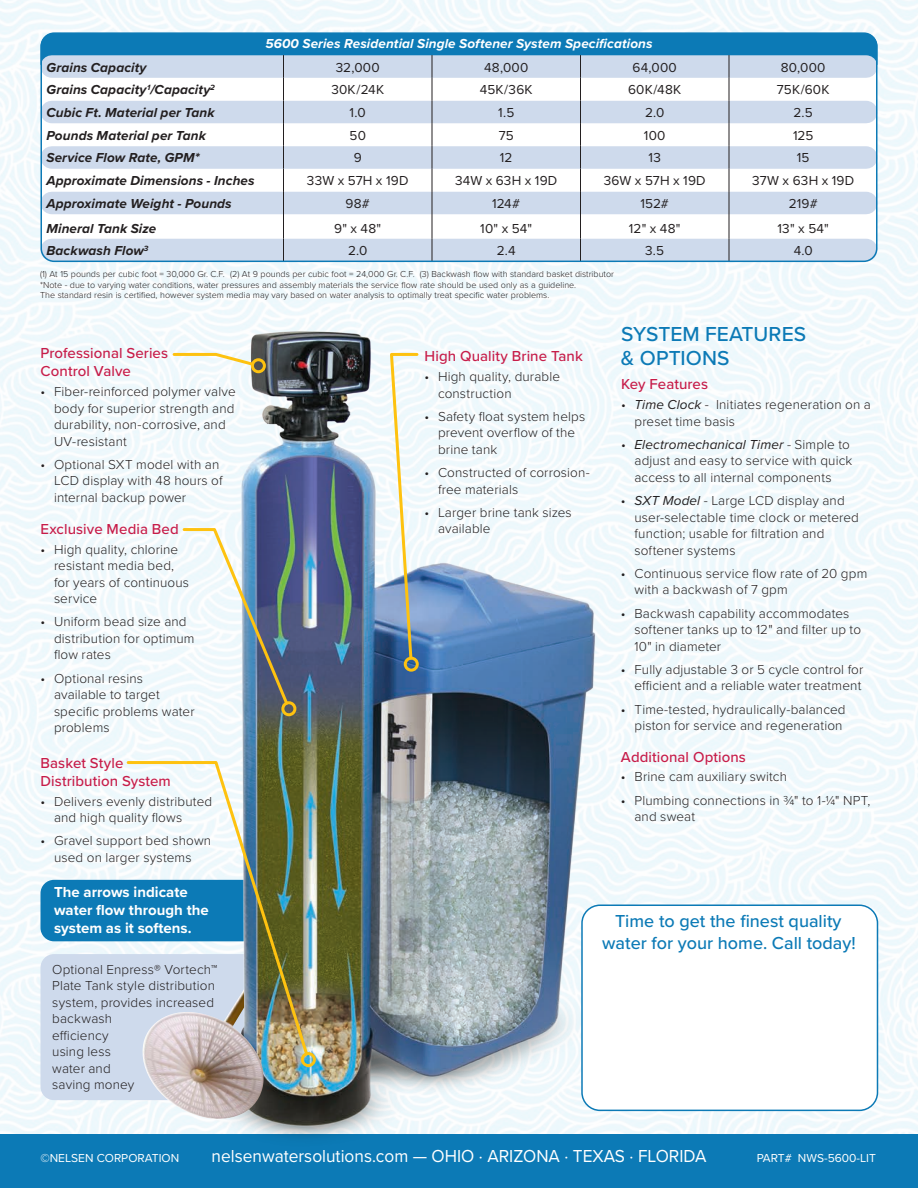
<style>
.page{position:relative;width:918px;height:1188px;background:#fff}
.page>*{position:absolute;margin:0;border:0;box-sizing:border-box;transform-origin:0 0}
._01_Body_Heading{font:500 21px/24px "Proxima Nova";letter-spacing:.005em;color:#0c7ab6}
.t1{font:500 18px/21.6px "Proxima Nova";color:#0c7ab6;text-align:center}
.t2{font:18px "Proxima Nova";color:#fff;scale:.96 1}
._01_Bullet_Heading{font:500 15px/18px "Proxima Nova";letter-spacing:.005em;color:#c71c49}
.t3{font:700 15px "Proxima Nova";color:#fff}
._01_Bullet_Text{font:300 13.5px/16.5px "Proxima Nova";letter-spacing:.01em;color:#231f20}
._01_Bullet_Text-2{font:italic 700 13.5px "Proxima Nova";letter-spacing:.01em;color:#231f20}
._01_Bullet_Text-3{font:13.5px "Proxima Nova";letter-spacing:.015em;color:#231f20}
._01_Bullet_Text-4{font:italic 700 13.5px "Proxima Nova";letter-spacing:.01em;color:#fff}
.t4{font:12px "Proxima Nova";color:#fff}
.t5{font:300 9px/10.5px "Proxima Nova";color:#231f20}
.s1{font-weight:400;font-style:italic}
</style>
<div class="page">
<img style="left:0;top:0;width:918px;height:1134px">
<div style="left:40px;top:880px;width:260px;height:61px;background:#0c7ab6;border-radius:14px"></div>
<div style="left:40px;top:954px;width:260px;height:146px;background:#cedaec;border-radius:14px"></div>
<div style="left:0;top:1134px;width:918px;height:54px;background:#0c7ab6"></div>
<img style="left:164px;top:273px;width:510px;height:864px">
<img style="left:125px;top:760px;width:185px;height:298px">
<div style="left:301px;top:1052px;width:15px;height:15px;border:3px solid #fec210;border-radius:50%"></div>
<svg style="left:181px;top:527px;width:110px;height:180px"></svg>
<div style="left:281px;top:701px;width:15px;height:15px;border:3px solid #fec210;border-radius:50%"></div>
<svg style="left:171px;top:351px;width:85px;height:17px"></svg>
<div style="left:251px;top:358px;width:15px;height:15px;border:3px solid #fec210;border-radius:50%"></div>
<svg style="left:388px;top:351px;width:32px;height:310px"></svg>
<div style="left:404px;top:657px;width:15px;height:15px;border:3px solid #fec210;border-radius:50%"></div>
<div style="left:582px;top:905px;width:296px;height:205px;background:#fff;border-radius:18px"></div>
<div style="left:581px;top:904px;width:297px;height:207px;border:2px solid #0c7ab6;border-radius:18px"></div>
<svg style="left:40px;top:33px;width:837px;height:228px"></svg>
<div style="left:40px;top:32px;width:837px;height:230px;border:2px solid #0c7ab6;border-radius:13px"></div>
<img style="left:137px;top:989px;width:131px;height:133px">
<p class="_01_Bullet_Text-4" style="left:265px;top:34px;width:389px">5600 Series Residential Single Softener System Specifications</p>
<p class="_01_Bullet_Text-2" style="left:47px;top:57px;width:102px">Grains Capacity</p>
<p class="_01_Bullet_Text-3" style="left:336px;top:57px;width:45px">32,000</p>
<p class="_01_Bullet_Text-3" style="left:484px;top:57px;width:46px">48,000</p>
<p class="_01_Bullet_Text-3" style="left:633px;top:57px;width:46px">64,000</p>
<p class="_01_Bullet_Text-3" style="left:781px;top:57px;width:46px">80,000</p>
<p class="_01_Bullet_Text-2" style="left:47px;top:80px;width:170px">Grains Capacity<sup>1</sup>/Capacity<sup>2</sup></p>
<p class="_01_Bullet_Text-3" style="left:331px;top:80px;width:54px">30K/24K</p>
<p class="_01_Bullet_Text-3" style="left:480px;top:80px;width:54px">45K/36K</p>
<p class="_01_Bullet_Text-3" style="left:628px;top:80px;width:55px">60K/48K</p>
<p class="_01_Bullet_Text-3" style="left:777px;top:80px;width:54px">75K/60K</p>
<p class="_01_Bullet_Text-2" style="left:46px;top:103px;width:170px">Cubic Ft. Material per Tank</p>
<p class="_01_Bullet_Text-3" style="left:350px;top:103px;width:18px">1.0</p>
<p class="_01_Bullet_Text-3" style="left:498px;top:103px;width:18px">1.5</p>
<p class="_01_Bullet_Text-3" style="left:645px;top:103px;width:21px">2.0</p>
<p class="_01_Bullet_Text-3" style="left:794px;top:103px;width:21px">2.5</p>
<p class="_01_Bullet_Text-2" style="left:47px;top:125px;width:161px">Pounds Material per Tank</p>
<p class="_01_Bullet_Text-3" style="left:350px;top:125px;width:18px">50</p>
<p class="_01_Bullet_Text-3" style="left:499px;top:125px;width:16px">75</p>
<p class="_01_Bullet_Text-3" style="left:644px;top:125px;width:23px">100</p>
<p class="_01_Bullet_Text-3" style="left:793px;top:125px;width:22px">125</p>
<p class="_01_Bullet_Text-2" style="left:47px;top:148px;width:155px">Service Flow Rate, GPM*</p>
<p class="_01_Bullet_Text-3" style="left:354px;top:148px;width:9px">9</p>
<p class="_01_Bullet_Text-3" style="left:500px;top:148px;width:14px">12</p>
<p class="_01_Bullet_Text-3" style="left:649px;top:148px;width:14px">13</p>
<p class="_01_Bullet_Text-3" style="left:797px;top:148px;width:14px">15</p>
<p class="_01_Bullet_Text-2" style="left:47px;top:171px;width:210px">Approximate Dimensions - Inches</p>
<p class="_01_Bullet_Text-3" style="left:307px;top:171px;width:103px">33W x 57H x 19D</p>
<p class="_01_Bullet_Text-3" style="left:455px;top:171px;width:104px">34W x 63H x 19D</p>
<p class="_01_Bullet_Text-3" style="left:604px;top:171px;width:103px">36W x 57H x 19D</p>
<p class="_01_Bullet_Text-3" style="left:752px;top:171px;width:104px">37W x 63H x 19D</p>
<p class="_01_Bullet_Text-2" style="left:46px;top:193px;width:187px">Approximate Weight - Pounds</p>
<p class="_01_Bullet_Text-3" style="left:346px;top:193px;width:26px">98#</p>
<p class="_01_Bullet_Text-3" style="left:492px;top:193px;width:30px">124#</p>
<p class="_01_Bullet_Text-3" style="left:641px;top:193px;width:30px">152#</p>
<p class="_01_Bullet_Text-3" style="left:789px;top:193px;width:31px">219#</p>
<p class="_01_Bullet_Text-2" style="left:46px;top:218px;width:111px">Mineral Tank Size</p>
<p class="_01_Bullet_Text-3" style="left:334px;top:218px;width:49px">9" x 48"</p>
<p class="_01_Bullet_Text-3" style="left:480px;top:218px;width:54px">10" x 54"</p>
<p class="_01_Bullet_Text-3" style="left:629px;top:218px;width:53px">12" x 48"</p>
<p class="_01_Bullet_Text-3" style="left:778px;top:218px;width:53px">13" x 54"</p>
<p class="_01_Bullet_Text-2" style="left:46px;top:241px;width:103px">Backwash Flow<sup>3</sup></p>
<p class="_01_Bullet_Text-3" style="left:348px;top:241px;width:21px">2.0</p>
<p class="_01_Bullet_Text-3" style="left:497px;top:241px;width:20px">2.4</p>
<p class="_01_Bullet_Text-3" style="left:645px;top:241px;width:20px">3.5</p>
<p class="_01_Bullet_Text-3" style="left:794px;top:241px;width:20px">4.0</p>
<p class="t5" style="left:40px;top:268px;width:575px">(1) At 15 pounds per cubic foot = 30,000 Gr. C.F. (2) At 9 pounds per cubic foot = 24,000 Gr. C.F. (3) Backwash flow with standard basket distributor *Note - due to varying water conditions, water pressures and assembly materials the service flow rate should be used only as a guideline.<br>The standard resin is certified, however system media may vary based on water analysis to optimally treat specific water problems.</p>
<p class="_01_Bullet_Heading" style="left:40px;top:344px;width:129px">Professional Series<br>Control Valve</p>
<p class="_01_Bullet_Text" style="left:54px;top:383px;width:183px;text-indent:-14px">• Fiber-reinforced polymer valve body for superior strength and durability, non-corrosive, and<br>UV-resistant</p>
<p class="_01_Bullet_Text" style="left:54px;top:455px;width:171px;text-indent:-14px">• Optional SXT model with an<br>LCD display with 48 hours of internal backup power</p>
<p class="_01_Bullet_Heading" style="left:40px;top:519px;width:140px">Exclusive Media Bed</p>
<p class="_01_Bullet_Text" style="left:54px;top:540px;width:137px;text-indent:-14px">• High quality, chlorine resistant media bed, for years of continuous service</p>
<p class="_01_Bullet_Text" style="left:54px;top:613px;width:142px;text-indent:-14px">• Uniform bead size and distribution for optimum flow rates</p>
<p class="_01_Bullet_Text" style="left:54px;top:669px;width:142px;text-indent:-14px">• Optional resins available to target specific problems water problems</p>
<p class="_01_Bullet_Heading" style="left:40px;top:753px;width:132px">Basket Style<br>Distribution System</p>
<p class="_01_Bullet_Text" style="left:54px;top:792px;width:160px;text-indent:-14px">• Delivers evenly distributed and high quality flows</p>
<p class="_01_Bullet_Text" style="left:40px;top:832px;width:172px;text-align:center">• Gravel support bed shown used on larger systems</p>
<p class="t3" style="left:54px;top:881px;width:135px">The arrows indicate</p>
<p class="t3" style="left:54px;top:899px;width:156px">water flow through the</p>
<p class="t3" style="left:54px;top:917px;width:139px">system as it softens.</p>
<p class="_01_Bullet_Text" style="left:52px;top:960px;width:166px">Optional Enpress® Vortech™<br>Plate Tank style distribution system, provides increased backwash<br>efficiency<br>using less<br>water and<br>saving money</p>
<p class="_01_Bullet_Heading" style="left:424px;top:347px;width:160px">High Quality Brine Tank</p>
<p class="_01_Bullet_Text" style="left:438px;top:368px;width:124px;text-indent:-14px">• High quality, durable construction</p>
<p class="_01_Bullet_Text" style="left:438px;top:407px;width:149px;text-indent:-14px">• Safety float system helps prevent overflow of the brine tank</p>
<p class="_01_Bullet_Text" style="left:438px;top:464px;width:153px;text-indent:-14px">• Constructed of corrosion&shy;free materials</p>
<p class="_01_Bullet_Text" style="left:438px;top:503px;width:135px;text-indent:-14px">• Larger brine tank sizes available</p>
<p class="_01_Body_Heading" style="left:621px;top:321px;width:187px">SYSTEM FEATURES &amp; OPTIONS</p>
<p class="_01_Bullet_Heading" style="left:621px;top:375px;width:89px">Key Features</p>
<p class="_01_Bullet_Text" style="left:634px;top:396px;width:238px;text-indent:-14px">• <span class="s1">Time Clock</span> - Initiates regeneration on a preset time basis</p>
<p class="_01_Bullet_Text" style="left:634px;top:435px;width:219px;text-indent:-14px">• <span class="s1">Electromechanical Timer</span> - Simple to adjust and easy to service with quick access to all internal components</p>
<p class="_01_Bullet_Text" style="left:634px;top:492px;width:226px;text-indent:-14px">• <span class="s1">SXT Model</span> - Large LCD display and user-selectable time clock or metered function; usable for filtration and softener systems</p>
<p class="_01_Bullet_Text" style="left:634px;top:564px;width:234px;text-indent:-14px">• Continuous service flow rate of 20 gpm with a backwash of 7 gpm</p>
<p class="_01_Bullet_Text" style="left:634px;top:604px;width:228px;text-indent:-14px">• Backwash capability accommodates softener tanks up to 12" and filter up to<br>10" in diameter</p>
<p class="_01_Bullet_Text" style="left:621px;top:660px;width:244px;text-align:right">• Fully adjustable 3 or 5 cycle control for efficient and a reliable water treatment</p>
<p class="_01_Bullet_Text" style="left:621px;top:700px;width:226px;text-align:right">• Time-tested, hydraulically-balanced piston for service and regeneration</p>
<p class="_01_Bullet_Heading" style="left:621px;top:747px;width:126px">Additional Options</p>
<p class="_01_Bullet_Text" style="left:621px;top:768px;width:168px">• Brine cam auxiliary switch</p>
<p class="_01_Bullet_Text" style="left:634px;top:791px;width:238px;text-indent:-14px">• Plumbing connections in ¾" to 1-¼" NPT, and sweat</p>
<p class="t1" style="left:602px;top:910px;width:255px">Time to get the finest quality water for your home. Call today!</p>
<p class="t4" style="left:40px;top:1149px;width:140px">©NELSEN CORPORATION</p>
<p class="t2" style="left:212px;top:1142px;width:517px">nelsenwatersolutions.com — OHIO · ARIZONA · TEXAS · FLORIDA</p>
<p class="t4" style="left:757px;top:1149px;width:121px">PART# NWS-5600-LIT</p>
</div>
